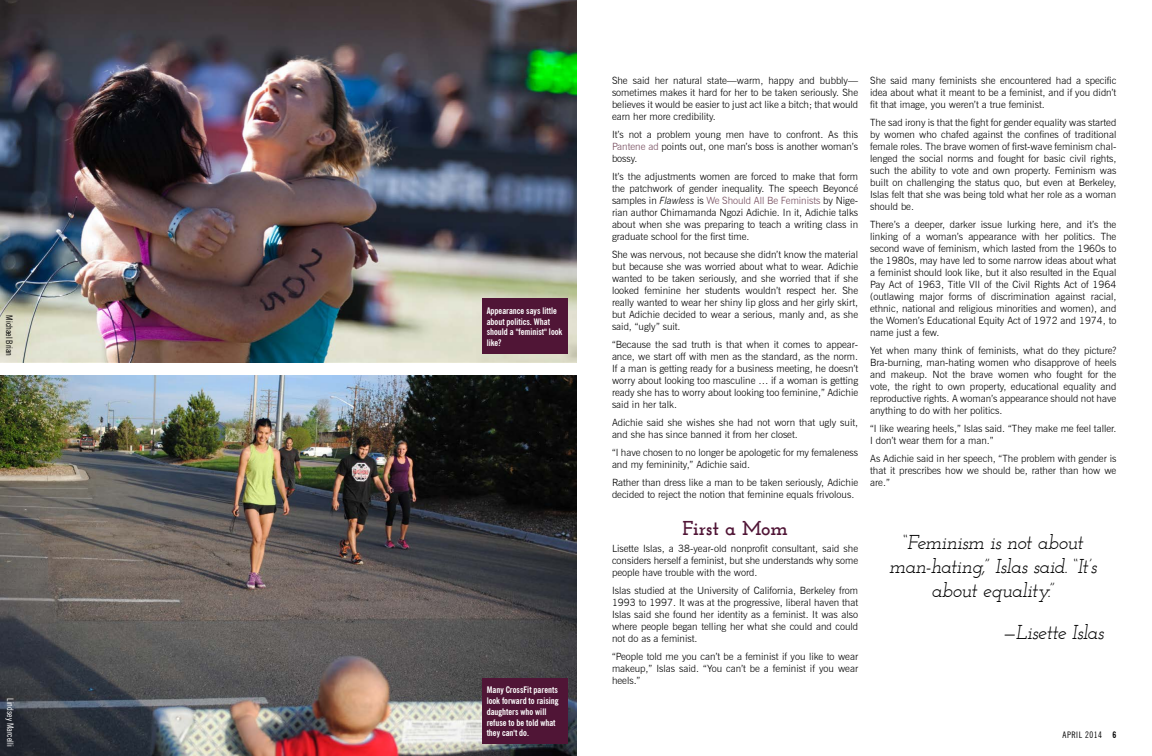
<style>
.page{position:relative;width:1152px;height:756px;background:#fff}
.page>*{position:absolute;margin:0;border:0;box-sizing:border-box;transform-origin:0 0}
.t1{font:italic 20px/24px "Josefin Slab";letter-spacing:-.025em;color:#000;text-align:center}
.t2{font:700 20px "Josefin Slab";letter-spacing:-.015em;color:#501536}
.t3{font:300 10px/12px "News Gothic BT";color:#000;text-align:justify}
.t4{font:700 condensed 9px/10.8px "News Gothic BT";color:#fff}
.t5{font:condensed 9px "News Gothic BT";color:#fff}
.t6{font:condensed 9px "News Gothic BT";color:#000}
.t7{font:condensed 9px "News Gothic BT";letter-spacing:.06em;color:#000}
.s1{color:#754b5d}
.s2{font-style:italic}
.s3{font-weight:700}
</style>
<div class="page">
<img style="left:0;top:0;width:576px;height:363px">
<img style="left:0;top:375px;width:576px;height:381px">
<div style="left:482px;top:299px;width:85px;height:55px;background:#501536"></div>
<div style="left:482px;top:679px;width:85px;height:65px;background:#501536"></div>
<p class="t6" style="left:15px;top:315px;width:42px;rotate:90deg">Michael Brian</p>
<p class="t5" style="left:16px;top:698px;width:49px;rotate:90deg">Lindsey Marcelli</p>
<p class="t4" style="left:487px;top:305px;width:77px">Appearance says little about politics. What should a "feminist" look like?</p>
<p class="t4" style="left:487px;top:685px;width:73px">Many CrossFit parents look forward to raising daughters who will refuse to be told what they can't do.</p>
<p class="t3" style="left:612px;top:74px;width:248px">She said her natural state—warm, happy and bubbly— sometimes makes it hard for her to be taken seriously. She believes it would be easier to just act like a bitch; that would earn her more credibility.</p>
<p class="t3" style="left:612px;top:128px;width:248px">It’s not a problem young men have to confront. As this <span class="s1">Pantene ad</span> points out, one man’s boss is another woman’s bossy.</p>
<p class="t3" style="left:612px;top:170px;width:248px">It’s the adjustments women are forced to make that form the patchwork of gender inequality. The speech Beyoncé samples in <span class="s2">Flawless</span> is <span class="s1">We Should All Be Feminists</span> by Nige&shy;rian author Chimamanda Ngozi Adichie. In it, Adichie talks about when she was preparing to teach a writing class in graduate school for the first time.</p>
<p class="t3" style="left:612px;top:248px;width:248px">She was nervous, not because she didn’t know the material but because she was worried about what to wear. Adichie wanted to be taken seriously, and she worried that if she looked feminine her students wouldn’t respect her. She really wanted to wear her shiny lip gloss and her girly skirt, but Adichie decided to wear a serious, manly and, as she said, “ugly” suit.</p>
<p class="t3" style="left:612px;top:338px;width:248px">“Because the sad truth is that when it comes to appear&shy;ance, we start off with men as the standard, as the norm.<br>If a man is getting ready for a business meeting, he doesn’t worry about looking too masculine … if a woman is getting ready she has to worry about looking too feminine,” Adichie said in her talk.</p>
<p class="t3" style="left:612px;top:416px;width:248px">Adichie said she wishes she had not worn that ugly suit, and she has since banned it from her closet.</p>
<p class="t3" style="left:612px;top:446px;width:248px">“I have chosen to no longer be apologetic for my femaleness and my femininity,” Adichie said.</p>
<p class="t3" style="left:612px;top:476px;width:248px">Rather than dress like a man to be taken seriously, Adichie decided to reject the notion that feminine equals frivolous.</p>
<h1 class="t2" style="left:682px;top:516px;width:107px">First a Mom</h1>
<p class="t3" style="left:612px;top:542px;width:248px">Lisette Islas, a 38-year-old nonprofit consultant, said she considers herself a feminist, but she understands why some people have trouble with the word.</p>
<p class="t3" style="left:612px;top:584px;width:248px">Islas studied at the University of California, Berkeley from 1993 to 1997. It was at the progressive, liberal haven that Islas said she found her identity as a feminist. It was also where people began telling her what she could and could not do as a feminist.</p>
<p class="t3" style="left:612px;top:650px;width:248px">“People told me you can’t be a feminist if you like to wear makeup,” Islas said. “You can’t be a feminist if you wear heels.”</p>
<p class="t3" style="left:870px;top:74px;width:248px">She said many feminists she encountered had a specific idea about what it meant to be a feminist, and if you didn’t fit that image, you weren’t a true feminist.</p>
<p class="t3" style="left:870px;top:116px;width:248px">The sad irony is that the fight for gender equality was started by women who chafed against the confines of traditional female roles. The brave women of first-wave feminism chal&shy;lenged the social norms and fought for basic civil rights, such the ability to vote and own property. Feminism was built on challenging the status quo, but even at Berkeley, Islas felt that she was being told what her role as a woman should be.</p>
<p class="t3" style="left:870px;top:218px;width:248px">There’s a deeper, darker issue lurking here, and it’s the linking of a woman’s appearance with her politics. The second wave of feminism, which lasted from the 1960s to the 1980s, may have led to some narrow ideas about what a feminist should look like, but it also resulted in the Equal Pay Act of 1963, Title VII of the Civil Rights Act of 1964 (outlawing major forms of discrimination against racial, ethnic, national and religious minorities and women), and the Women’s Educational Equity Act of 1972 and 1974, to name just a few.</p>
<p class="t3" style="left:870px;top:344px;width:248px">Yet when many think of feminists, what do they picture?<br>Bra-burning, man-hating women who disapprove of heels and makeup. Not the brave women who fought for the vote, the right to own property, educational equality and reproductive rights. A woman’s appearance should not have anything to do with her politics.</p>
<p class="t3" style="left:870px;top:422px;width:248px">“I like wearing heels,” Islas said. “They make me feel taller.<br>I don’t wear them for a man.”</p>
<p class="t3" style="left:870px;top:452px;width:248px">As Adichie said in her speech, “The problem with gender is that it prescribes how we should be, rather than how we are.”</p>
<h1 class="t1" style="left:889px;top:530px;width:209px">“Feminism is not about man-hating,” Islas said. “It’s about equality.”</h1>
<h1 class="t1" style="left:1003px;top:620px;width:103px">—Lisette Islas</h1>
<p class="t7" style="left:1063px;top:729px;width:55px">APRIL 2014 <span class="s3">6</span></p>
</div>
